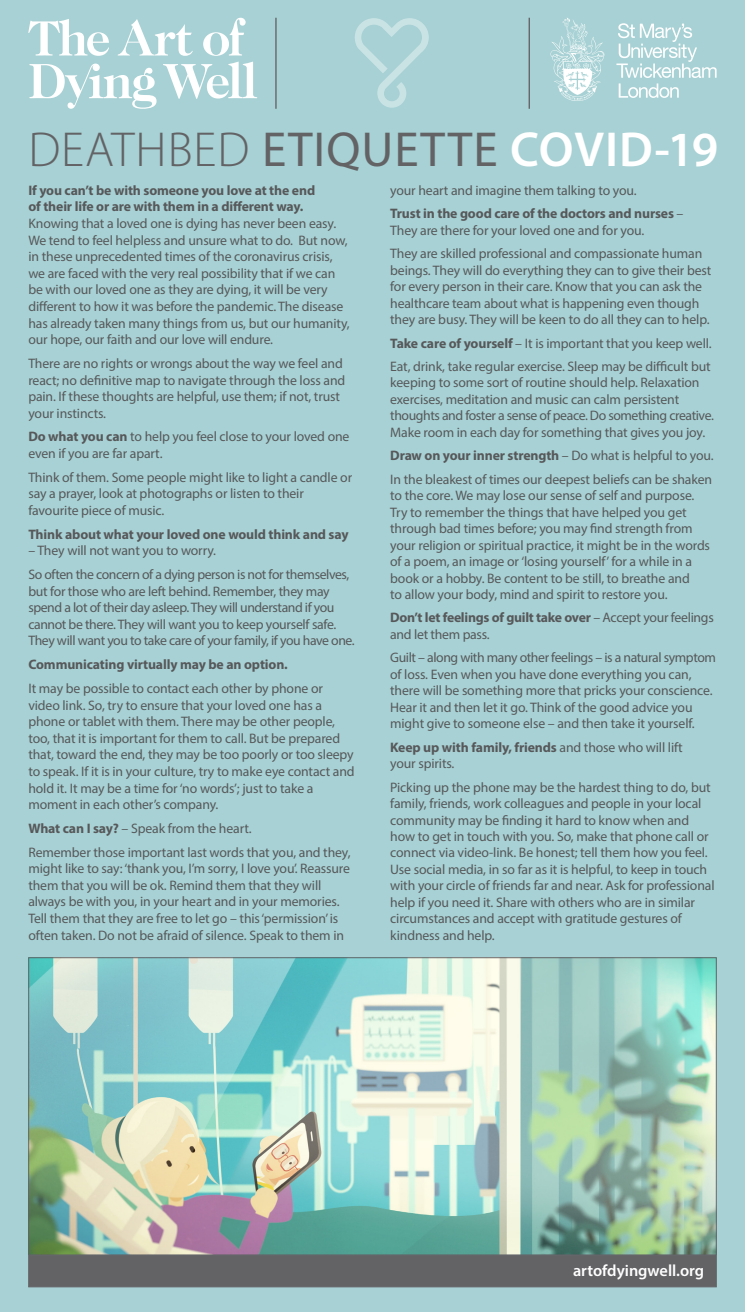
<style>
.page{position:relative;width:745px;height:1312px;background:#fff}
.page>*{position:absolute;margin:0;border:0;box-sizing:border-box;transform-origin:0 0}
.t1{font:49.38px "Myriad Pro";letter-spacing:.02em;color:#636366}
.t2{font:600 16.25px "Myriad Pro";color:#fff}
.t3{font:13.75px/16.4px "Myriad Pro";letter-spacing:-.01em;color:#57585a}
.t4{font:13.75px/16.6px "Myriad Pro";letter-spacing:-.03em;color:#57585a}
.t5{font:700 13.75px/16.4px "Myriad Pro";letter-spacing:-.01em;color:#57585a}
.s1{font-weight:300}
.s2{font-weight:600;color:#fff}
.s3{font-weight:700}
.s4{font-weight:400}
</style>
<div class="page">
<div style="left:0;top:0;width:744px;height:1311px;background:#a7d1d4"></div>
<svg style="left:355px;top:18px;width:73px;height:90px"></svg>
<svg style="left:28px;top:18px;width:229px;height:91px"></svg>
<hr style="left:275px;top:18px;width:1px;height:91px;background:#636366">
<hr style="left:528px;top:18px;width:1px;height:91px;background:#636366">
<svg style="left:550px;top:18px;width:54px;height:83px"></svg>
<svg style="left:616px;top:23px;width:100px;height:75px"></svg>
<img style="left:30px;top:959px;width:684px;height:293px">
<div style="left:28px;top:1254px;width:688px;height:32px;background:#636366;border:1px solid #636366"></div>
<p class="t1" style="left:28px;top:119px;width:690px"><span class="s1">DEATHBED</span> ETIQUETTE <span class="s2">COVID-19</span></p>
<p class="t3" style="left:28px;top:181px;width:322px"><span class="s3">If you can’t be with someone you love at the end<br>of their life or are with them in a different way.<br></span>Knowing that a loved one is dying has never been easy.<br>We tend to feel helpless and unsure what to do. But now, in these unprecedented times of the coronavirus crisis, we are faced with the very real possibility that if we can be with our loved one as they are dying, it will be very different to how it was before the pandemic. The disease has already taken many things from us, but our humanity, our hope, our faith and our love will endure.</p>
<p class="t3" style="left:28px;top:355px;width:318px">There are no rights or wrongs about the way we feel and react; no definitive map to navigate through the loss and pain. If these thoughts are helpful, use them; if not, trust your instincts.</p>
<p class="t3" style="left:28px;top:428px;width:322px"><span class="s3">Do what you can</span> to help you feel close to your loved one even if you are far apart.</p>
<p class="t3" style="left:28px;top:468px;width:325px">Think of them. Some people might like to light a candle or say a prayer, look at photographs or listen to their favourite piece of music.</p>
<p class="t5" style="left:28px;top:525px;width:321px">Think about what your loved one would think and say</p>
<p class="t3" style="left:28px;top:542px;width:189px">– They will not want you to worry.</p>
<p class="t4" style="left:28px;top:565px;width:327px">So often the concern of a dying person is not for themselves, but for those who are left behind. Remember, they may spend a lot of their day asleep. They will understand if you cannot be there. They will want you to keep yourself safe.<br>They will want you to take care of your family, if you have one.</p>
<p class="t5" style="left:28px;top:655px;width:261px">Communicating virtually may be an option.</p>
<p class="t3" style="left:28px;top:679px;width:327px">It may be possible to contact each other by phone or video link. So, try to ensure that your loved one has a phone or tablet with them. There may be other people, too, that it is important for them to call. But be prepared that, toward the end, they may be too poorly or too sleepy to speak. If it is in your culture, try to make eye contact and hold it. It may be a time for ‘no words’; just to take a moment in each other’s company.</p>
<p class="t3" style="left:28px;top:819px;width:224px"><span class="s3">What can I say?</span> – Speak from the heart.</p>
<p class="t3" style="left:28px;top:843px;width:323px">Remember those important last words that you, and they, might like to say: ‘thank you, I’m sorry, I love you’. Reassure them that you will be ok. Remind them that they will always be with you, in your heart and in your memories.<br>Tell them that they are free to let go – this ‘permission’ is often taken. Do not be afraid of silence. Speak to them in</p>
<p class="t3" style="left:390px;top:182px;width:248px">your heart and imagine them talking to you.</p>
<p class="t5" style="left:390px;top:205px;width:294px">Trust in the good care of the doctors and nurses <span class="s4">–<br>They are there for your loved one and for you.</span></p>
<p class="t3" style="left:390px;top:245px;width:322px">They are skilled professional and compassionate human beings. They will do everything they can to give their best for every person in their care. Know that you can ask the healthcare team about what is happening even though they are busy. They will be keen to do all they can to help.</p>
<p class="t3" style="left:390px;top:334px;width:322px"><span class="s3">Take care of yourself</span> – It is important that you keep well.</p>
<p class="t3" style="left:390px;top:358px;width:325px">Eat, drink, take regular exercise. Sleep may be difficult but keeping to some sort of routine should help. Relaxation exercises, meditation and music can calm persistent thoughts and foster a sense of peace. Do something creative.<br>Make room in each day for something that gives you joy.</p>
<p class="t5" style="left:390px;top:447px;width:325px">Draw on your inner strength <span class="s4">– Do what is helpful to you.</span></p>
<p class="t3" style="left:390px;top:470px;width:323px">In the bleakest of times our deepest beliefs can be shaken to the core. We may lose our sense of self and purpose.<br>Try to remember the things that have helped you get through bad times before; you may find strength from your religion or spiritual practice, it might be in the words of a poem, an image or ‘losing yourself’ for a while in a book or a hobby. Be content to be still, to breathe and<br>to allow your body, mind and spirit to restore you.</p>
<p class="t3" style="left:390px;top:609px;width:325px"><span class="s3">Don’t let feelings of guilt take over</span> – Accept your feelings and let them pass.</p>
<p class="t3" style="left:390px;top:649px;width:327px">Guilt – along with many other feelings – is a natural symptom of loss. Even when you have done everything you can, there will be something more that pricks your conscience.<br>Hear it and then let it go. Think of the good advice you might give to someone else – and then take it yourself.</p>
<p class="t3" style="left:390px;top:738px;width:294px"><span class="s3">Keep up with family, friends</span> and those who will lift your spirits.</p>
<p class="t3" style="left:390px;top:778px;width:325px">Picking up the phone may be the hardest thing to do, but family, friends, work colleagues and people in your local community may be finding it hard to know when and how to get in touch with you. So, make that phone call or connect via video-link. Be honest; tell them how you feel.<br>Use social media, in so far as it is helpful, to keep in touch with your circle of friends far and near. Ask for professional help if you need it. Share with others who are in similar circumstances and accept with gratitude gestures of kindness and help.</p>
<p class="t2" style="left:572px;top:1259px;width:133px">artofdyingwell.org</p>
</div>
